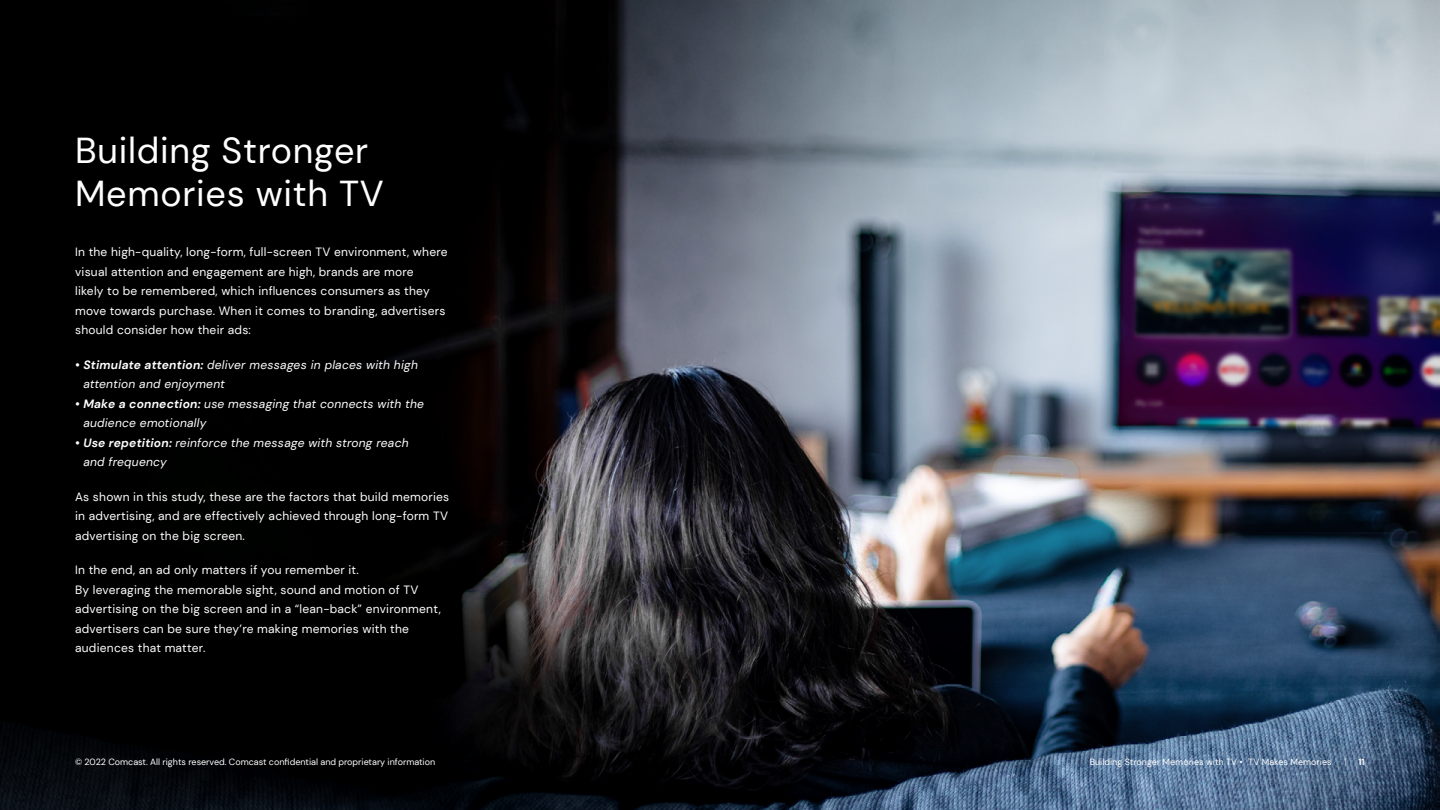
<style>
.page{position:relative;width:1440px;height:810px;background:#fff}
.page>*{position:absolute;margin:0;border:0;box-sizing:border-box;transform-origin:0 0}
.t1{font:36px/43.2px "DM Sans";letter-spacing:.02em;color:#fff}
.t2{font:12px/19.5px "DM Sans";letter-spacing:.02em;color:#fff}
.t3{font:italic 12px/19.5px "DM Sans";letter-spacing:.02em;color:#fff}
.t4{font:9px "DM Sans";color:#fff}
.t5{font:700 9px "DM Sans";color:#fff}
.t6{font:300 9px "Gotham";color:#fff}
.s1{font-weight:700}
</style>
<div class="page">
<img style="left:0;top:0;width:1440px;height:810px">
<h1 class="t1" style="left:75px;top:129px;width:311px">Building Stronger<br>Memories with TV</h1>
<p class="t2" style="left:75px;top:242px;width:374px">In the high-quality, long-form, full-screen TV environment, where visual attention and engagement are high, brands are more<br>likely to be remembered, which influences consumers as they move towards purchase. When it comes to branding, advertisers should consider how their ads:</p>
<p class="t3" style="left:83px;top:355px;width:336px;text-indent:-8px"><span class="s1">• Stimulate attention:</span> deliver messages in places with high attention and enjoyment</p>
<p class="t3" style="left:83px;top:394px;width:342px;text-indent:-8px"><span class="s1">• Make a connection:</span> use messaging that connects with the audience emotionally</p>
<p class="t3" style="left:83px;top:433px;width:327px;text-indent:-8px"><span class="s1">• Use repetition:</span> reinforce the message with strong reach and frequency</p>
<p class="t2" style="left:75px;top:487px;width:376px;text-align:justify">As shown in this study, these are the factors that build memories in advertising, and are effectively achieved through long-form TV advertising on the big screen.</p>
<p class="t2" style="left:75px;top:560px;width:367px">In the end, an ad only matters if you remember it.<br>By leveraging the memorable sight, sound and motion of TV advertising on the big screen and in a “lean-back” environment, advertisers can be sure they’re making memories with the audiences that matter.</p>
<p class="t4" style="left:75px;top:756px;width:362px">© 2022 Comcast. All rights reserved. Comcast confidential and proprietary information</p>
<p class="t4" style="left:1090px;top:756px;width:243px">Building Stronger Memories with TV • TV Makes Memories</p>
<p class="t6" style="left:1344px;top:756px;width:4px">|</p>
<p class="t5" style="left:1358px;top:756px;width:8px">11</p>
</div>
